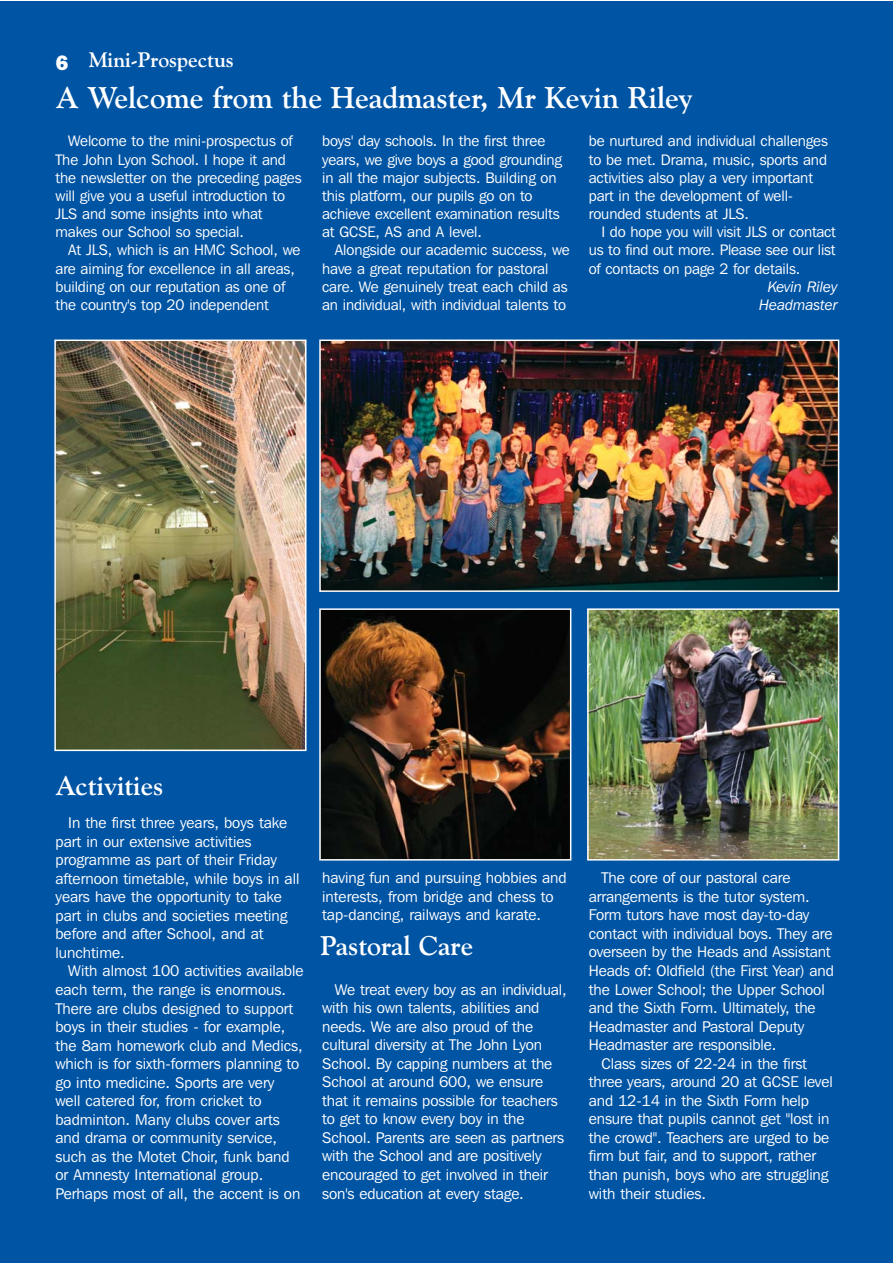
<style>
.page{position:relative;width:893px;height:1263px;background:#fff}
.page>*{position:absolute;margin:0;border:0;box-sizing:border-box;transform-origin:0 0}
.t1{font:700 30px "Goudy Old Style BT";color:#fff}
.t2{font:700 27px "Goudy Old Style BT";color:#fff}
.t3{font:700 21px "Goudy Old Style BT";color:#fff}
.t4{font:15.45px/18.6px "Franklin Gothic IT Cby BT";letter-spacing:-.005em;color:#fff}
.t5{font:15.15px/18.1px "Franklin Gothic IT Cby BT";letter-spacing:-.005em;color:#fff}
.t6{font:italic 15.15px/18.1px "Franklin Gothic IT Cby BT";color:#fff;text-align:center}
.s1{font-family:"Franklin Gothic";font-weight:800}
</style>
<div class="page">
<div style="left:0;top:1px;width:893px;height:1262px;background:#0054a4"></div>
<img style="left:57px;top:343px;width:247px;height:405px">
<div style="left:54px;top:340px;width:253px;height:411px;border:2px solid #fff"></div>
<img style="left:322px;top:343px;width:514px;height:246px">
<div style="left:319px;top:340px;width:520px;height:252px;border:2px solid #fff"></div>
<img style="left:322px;top:611px;width:246px;height:246px">
<div style="left:319px;top:608px;width:252px;height:252px;border:2px solid #fff"></div>
<img style="left:590px;top:611px;width:246px;height:246px">
<div style="left:587px;top:608px;width:252px;height:252px;border:2px solid #fff"></div>
<h3 class="t3" style="left:56px;top:52px;width:180px"><span class="s1">6</span> Mini-Prospectus</h3>
<h1 class="t1" style="left:56px;top:86px;width:638px">A Welcome from the Headmaster, Mr Kevin Riley</h1>
<p class="t5" style="left:55px;top:133px;width:248px;text-indent:13px">Welcome to the mini-prospectus of The John Lyon School. I hope it and the newsletter on the preceding pages will give you a useful introduction to JLS and some insights into what makes our School so special.</p>
<p class="t5" style="left:55px;top:242px;width:247px;text-indent:13px">At JLS, which is an HMC School, we are aiming for excellence in all areas, building on our reputation as one of the country's top 20 independent</p>
<p class="t5" style="left:322px;top:133px;width:241px">boys' day schools. In the first three years, we give boys a good grounding in all the major subjects. Building on this platform, our pupils go on to achieve excellent examination results at GCSE, AS and A level.</p>
<p class="t5" style="left:322px;top:242px;width:249px;text-indent:13px">Alongside our academic success, we have a great reputation for pastoral care. We genuinely treat each child as an individual, with individual talents to</p>
<p class="t5" style="left:589px;top:133px;width:241px">be nurtured and individual challenges to be met. Drama, music, sports and activities also play a very important part in the development of well&shy;rounded students at JLS.</p>
<p class="t5" style="left:589px;top:224px;width:249px;text-align:justify;text-indent:13px">I do hope you will visit JLS or contact us to find out more. Please see our list of contacts on page 2 for details.</p>
<p class="t6" style="left:759px;top:279px;width:80px">Kevin Riley<br>Headmaster</p>
<h2 class="t2" style="left:56px;top:776px;width:109px">Activities</h2>
<p class="t4" style="left:56px;top:815px;width:245px;text-indent:13px">In the first three years, boys take part in our extensive activities programme as part of their Friday afternoon timetable, while boys in all years have the opportunity to take part in clubs and societies meeting before and after School, and at lunchtime.</p>
<p class="t4" style="left:56px;top:963px;width:250px;text-indent:13px">With almost 100 activities available each term, the range is enormous.<br>There are clubs designed to support boys in their studies - for example, the 8am homework club and Medics, which is for sixth-formers planning to go into medicine. Sports are very<br>well catered for, from cricket to badminton. Many clubs cover arts and drama or community service, such as the Motet Choir, funk band or Amnesty International group.<br>Perhaps most of all, the accent is on</p>
<p class="t4" style="left:322px;top:870px;width:246px">having fun and pursuing hobbies and interests, from bridge and chess to tap-dancing, railways and karate.</p>
<h2 class="t2" style="left:320px;top:935px;width:154px">Pastoral Care</h2>
<p class="t4" style="left:322px;top:981px;width:246px;text-indent:13px">We treat every boy as an individual, with his own talents, abilities and needs. We are also proud of the cultural diversity at The John Lyon School. By capping numbers at the School at around 600, we ensure that it remains possible for teachers to get to know every boy in the School. Parents are seen as partners with the School and are positively encouraged to get involved in their son's education at every stage.</p>
<p class="t4" style="left:602px;top:870px;width:190px">The core of our pastoral care</p>
<p class="t4" style="left:589px;top:888px;width:222px">arrangements is the tutor system.</p>
<p class="t4" style="left:589px;top:907px;width:222px">Form tutors have most day-to-day</p>
<p class="t4" style="left:589px;top:925px;width:245px">contact with individual boys. They are</p>
<p class="t4" style="left:589px;top:944px;width:243px">overseen by the Heads and Assistant</p>
<p class="t4" style="left:589px;top:962px;width:247px">Heads of: Oldfield (the First Year) and</p>
<p class="t4" style="left:589px;top:981px;width:237px">the Lower School; the Upper School</p>
<p class="t4" style="left:589px;top:1000px;width:228px">and the Sixth Form. Ultimately, the</p>
<p class="t4" style="left:589px;top:1018px;width:217px">Headmaster and Pastoral Deputy</p>
<p class="t4" style="left:589px;top:1037px;width:189px">Headmaster are responsible.</p>
<p class="t4" style="left:602px;top:1055px;width:207px">Class sizes of 22-24 in the first</p>
<p class="t4" style="left:589px;top:1074px;width:245px">three years, around 20 at GCSE level</p>
<p class="t4" style="left:589px;top:1092px;width:222px">and 12-14 in the Sixth Form help</p>
<p class="t4" style="left:589px;top:1111px;width:242px">ensure that pupils cannot get "lost in</p>
<p class="t4" style="left:589px;top:1129px;width:242px">the crowd". Teachers are urged to be</p>
<p class="t4" style="left:589px;top:1148px;width:229px">firm but fair, and to support, rather</p>
<p class="t4" style="left:589px;top:1166px;width:241px">than punish, boys who are struggling</p>
<p class="t4" style="left:589px;top:1185px;width:119px">with their studies.</p>
</div>
